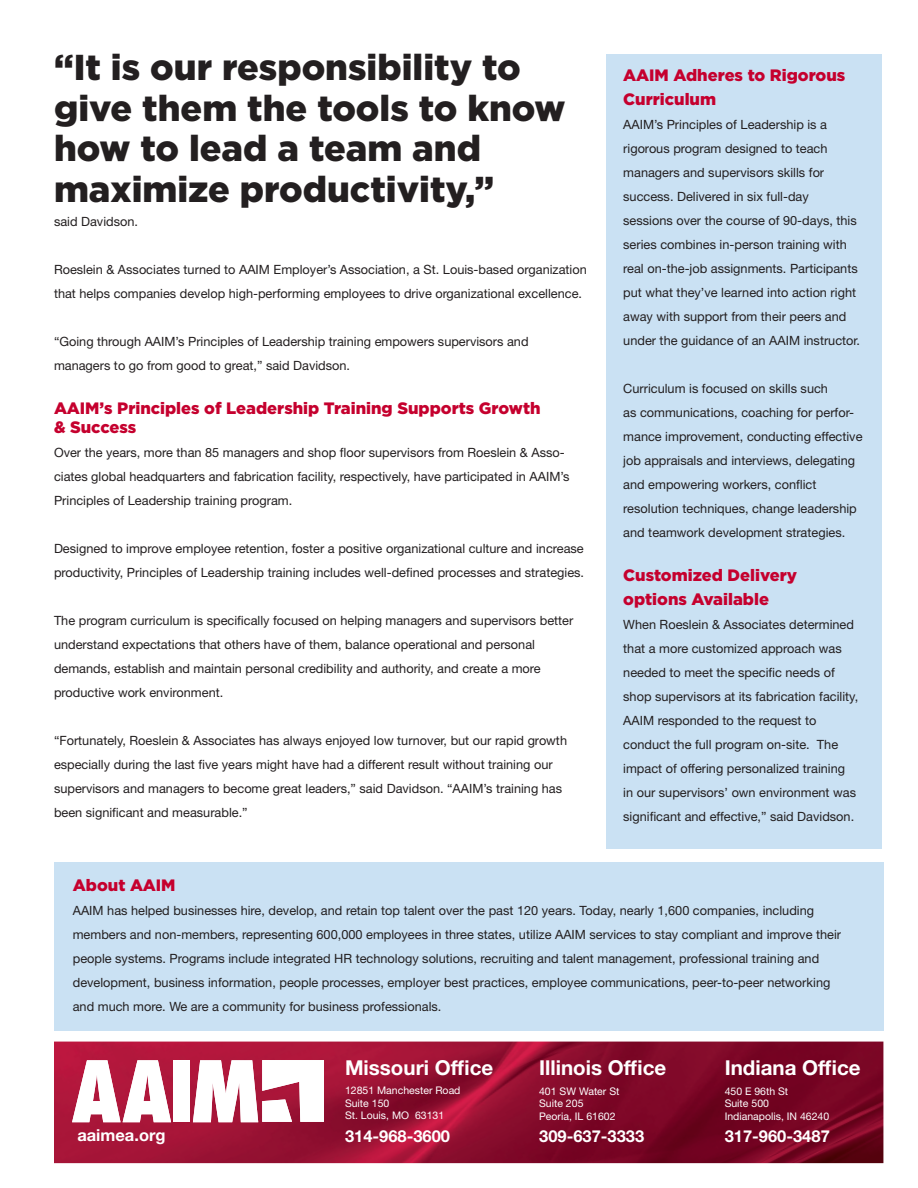
<style>
.page{position:relative;width:918px;height:1188px;background:#fff}
.page>*{position:absolute;margin:0;border:0;box-sizing:border-box;transform-origin:0 0}
.t1{font:900 36px/40.5px "Gotham";color:#231f20}
.t2{font:700 20.55px "Helvetica Neue LT Pro";color:#fff}
.t3{font:900 16.5px/24px "Gotham";color:#c5002e}
.t4{font:700 16.5px "Helvetica Neue LT Pro";color:#fff}
.t5{font:12.75px/24px "Helvetica Neue LT Std";color:#231f20}
.t6{font:10.5px "Helvetica Neue LT Std";color:#fff}
</style>
<div class="page">
<div style="left:606px;top:54px;width:275px;height:795px;background:#cae1f3"></div>
<div style="left:54px;top:862px;width:829px;height:168px;background:#cae1f3"></div>
<img style="left:54px;top:1042px;width:829px;height:121px">
<svg style="left:72px;top:1060px;width:99px;height:62px"></svg>
<div style="left:173px;top:1060px;width:17px;height:62px;background:#fff"></div>
<svg style="left:193px;top:1060px;width:131px;height:62px"></svg>
<p class="t1" style="left:54px;top:46px;width:513px">“It is our responsibility to give them the tools to know how to lead a team and maximize productivity,”</p>
<p class="t5" style="left:54px;top:209px;width:86px">said Davidson.</p>
<p class="t5" style="left:54px;top:257px;width:534px">Roeslein &amp; Associates turned to AAIM Employer’s Association, a St. Louis-based organization that helps companies develop high-performing employees to drive organizational excellence.</p>
<p class="t5" style="left:54px;top:329px;width:476px">“Going through AAIM’s Principles of Leadership training empowers supervisors and managers to go from good to great,” said Davidson.</p>
<p class="t3" style="left:54px;top:397px;width:488px;line-height:19.8px">AAIM’s Principles of Leadership Training Supports Growth &amp; Success</p>
<p class="t5" style="left:54px;top:441px;width:517px">Over the years, more than 85 managers and shop floor supervisors from Roeslein &amp; Asso&shy;ciates global headquarters and fabrication facility, respectively, have participated in AAIM’s<br>Principles of Leadership training program.</p>
<p class="t5" style="left:54px;top:537px;width:532px">Designed to improve employee retention, foster a positive organizational culture and increase productivity, Principles of Leadership training includes well-defined processes and strategies.</p>
<p class="t5" style="left:54px;top:609px;width:521px">The program curriculum is specifically focused on helping managers and supervisors better understand expectations that others have of them, balance operational and personal demands, establish and maintain personal credibility and authority, and create a more productive work environment.</p>
<p class="t5" style="left:54px;top:729px;width:515px">“Fortunately, Roeslein &amp; Associates has always enjoyed low turnover, but our rapid growth especially during the last five years might have had a different result without training our supervisors and managers to become great leaders,” said Davidson. “AAIM’s training has been significant and measurable.”</p>
<p class="t3" style="left:623px;top:63px;width:224px">AAIM Adheres to Rigorous<br>Curriculum</p>
<p class="t5" style="left:623px;top:113px;width:238px">AAIM’s Principles of Leadership is a rigorous program designed to teach managers and supervisors skills for success. Delivered in six full-day sessions over the course of 90-days, this series combines in-person training with real on-the-job assignments. Participants put what they’ve learned into action right away with support from their peers and under the guidance of an AAIM instructor.</p>
<p class="t5" style="left:623px;top:377px;width:241px">Curriculum is focused on skills such<br>as communications, coaching for perfor&shy;mance improvement, conducting effective job appraisals and interviews, delegating and empowering workers, conflict resolution techniques, change leadership and teamwork development strategies.</p>
<p class="t3" style="left:623px;top:563px;width:175px">Customized Delivery options Available</p>
<p class="t5" style="left:623px;top:612px;width:236px">When Roeslein &amp; Associates determined that a more customized approach was needed to meet the specific needs of shop supervisors at its fabrication facility, AAIM responded to the request to conduct the full program on-site. The impact of offering personalized training in our supervisors’ own environment was significant and effective,” said Davidson.</p>
<p class="t3" style="left:73px;top:873px;width:104px">About AAIM</p>
<p class="t5" style="left:73px;top:898px;width:770px">AAIM has helped businesses hire, develop, and retain top talent over the past 120 years. Today, nearly 1,600 companies, including members and non-members, representing 600,000 employees in three states, utilize AAIM services to stay compliant and improve their people systems. Programs include integrated HR technology solutions, recruiting and talent management, professional training and development, business information, people processes, employer best practices, employee communications, peer-to-peer networking and much more. We are a community for business professionals.</p>
<p class="t4" style="left:77px;top:1125px;width:90px">aaimea.org</p>
<p class="t2" style="left:345px;top:1054px;width:150px">Missouri Office</p>
<p class="t6" style="left:345px;top:1084px;width:117px">12851 Manchester Road</p>
<p class="t6" style="left:345px;top:1097px;width:46px">Suite 150</p>
<p class="t6" style="left:345px;top:1109px;width:101px">St. Louis, MO 63131</p>
<p class="t4" style="left:345px;top:1126px;width:107px">314-968-3600</p>
<p class="t2" style="left:539px;top:1055px;width:129px">Illinois Office</p>
<p class="t6" style="left:539px;top:1085px;width:82px">401 SW Water St</p>
<p class="t6" style="left:539px;top:1097px;width:46px">Suite 205</p>
<p class="t6" style="left:539px;top:1110px;width:78px">Peoria, IL 61602</p>
<p class="t4" style="left:539px;top:1126px;width:107px">309-637-3333</p>
<p class="t2" style="left:725px;top:1055px;width:138px">Indiana Office</p>
<p class="t6" style="left:725px;top:1085px;width:65px">450 E 96th St</p>
<p class="t6" style="left:725px;top:1097px;width:46px">Suite 500</p>
<p class="t6" style="left:725px;top:1110px;width:106px">Indianapolis, IN 46240</p>
<p class="t4" style="left:725px;top:1126px;width:107px">317-960-3487</p>
</div>
